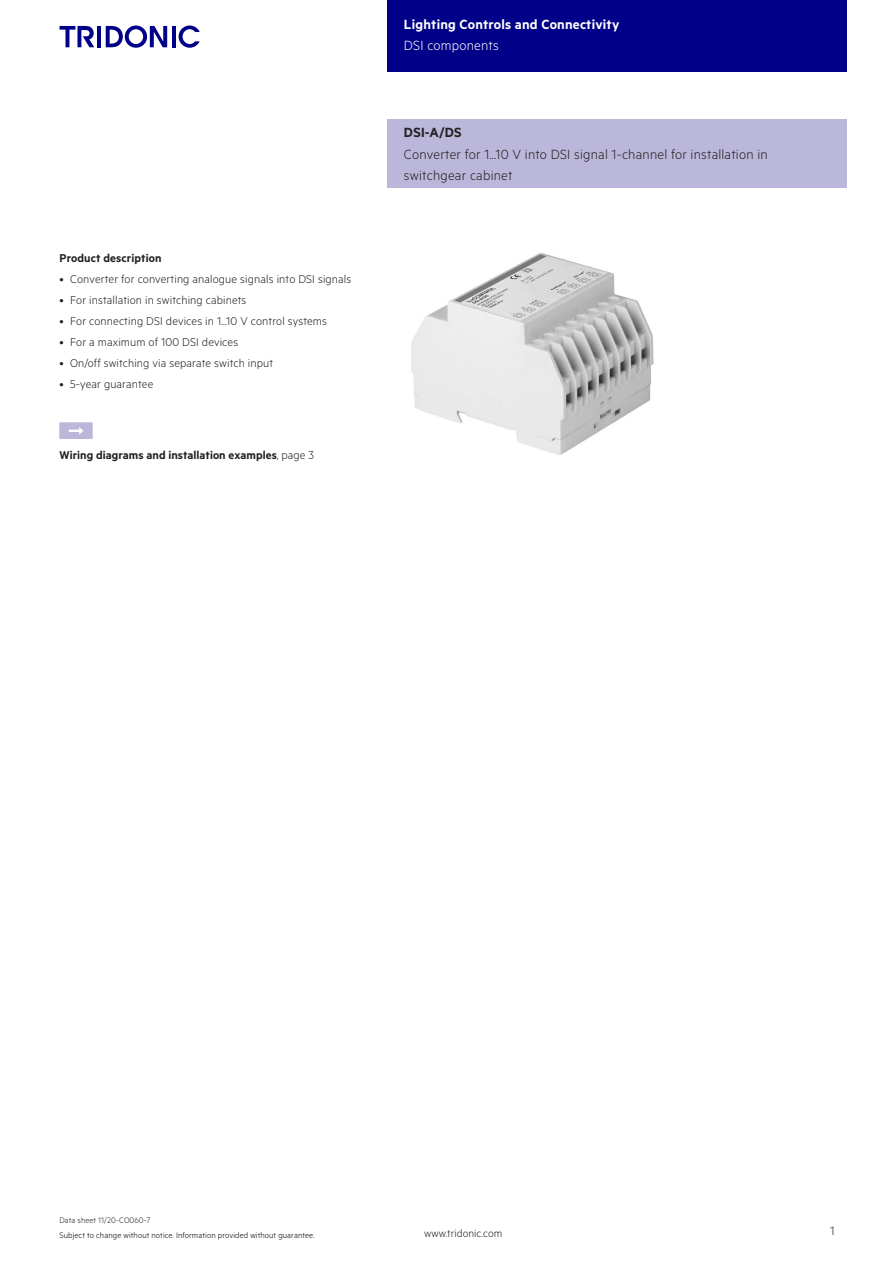
<style>
.page{position:relative;width:893px;height:1263px;background:#fff}
.page>*{position:absolute;margin:0;border:0;box-sizing:border-box;transform-origin:0 0}
.t1{font:15px/21.3px "Tridonic Metric Print Light";letter-spacing:.015em;color:#231f20}
.t2{font:15px "Tridonic Metric Print Semi";letter-spacing:.015em;color:#fff}
.t3{font:15px "Tridonic Metric Print Light";letter-spacing:.015em;color:#fff}
.t4{font:15px "Tridonic Metric Print Semi";color:#231f20}
.t5{font:13.5px "Tridonic Metric Print Light";color:#231f20}
.t6{font:12.75px "Tridonic Metric Print Light";letter-spacing:.01em;color:#231f20}
.t7{font:12.75px "Tridonic Metric Print Semi";letter-spacing:.005em;color:#231f20}
.t8{font:12px "Tridonic Metric Print Light";letter-spacing:.005em;color:#231f20}
.t9{font:9px "Tridonic Metric Print Light";letter-spacing:.01em;color:#000}
.t10{font:9px "Tridonic Metric Print Light";letter-spacing:.005em;color:#231f20}
.s1{font-family:"Tridonic Metric Print Light"}
</style>
<div class="page">
<div style="left:387px;top:0;width:459px;height:72px;background:#008"></div>
<hr style="left:97px;top:26px;width:4px;height:21px;background:#008">
<svg style="left:106px;top:26px;width:61px;height:22px"></svg>
<hr style="left:172px;top:26px;width:3px;height:21px;background:#008">
<svg style="left:179px;top:26px;width:21px;height:22px"></svg>
<svg style="left:60px;top:26px;width:34px;height:21px"></svg>
<div style="left:387px;top:119px;width:459px;height:68px;background:#bbb7da"></div>
<img style="left:411px;top:253px;width:243px;height:202px">
<p class="t7" style="left:60px;top:250px;width:104px">Product description</p>
<p class="t6" style="left:60px;top:271px;width:293px">• Converter for converting analogue signals into DSI signals</p>
<p class="t6" style="left:60px;top:292px;width:188px">• For installation in switching cabinets</p>
<p class="t6" style="left:60px;top:313px;width:269px">• For connecting DSI devices in 1...10 V control systems</p>
<p class="t6" style="left:60px;top:334px;width:180px">• For a maximum of 100 DSI devices</p>
<p class="t6" style="left:60px;top:355px;width:215px">• On/off switching via separate switch input</p>
<p class="t6" style="left:60px;top:376px;width:95px">• 5-year guarantee</p>
<p class="t7" style="left:60px;top:447px;width:256px">Wiring diagrams and installation examples<span class="s1">, page 3</span></p>
<p class="t2" style="left:404px;top:15px;width:217px">Lighting Controls and Connectivity</p>
<p class="t3" style="left:404px;top:37px;width:96px">DSI components</p>
<p class="t4" style="left:404px;top:124px;width:59px">DSI-A/DS</p>
<p class="t1" style="left:404px;top:143px;width:365px">Converter for 1...10 V into DSI signal 1-channel for installation in switchgear cabinet</p>
<p class="t10" style="left:60px;top:1215px;width:92px">Data sheet 11/20-CO060-7</p>
<p class="t9" style="left:60px;top:1229px;width:257px">Subject to change without notice. Information provided without guarantee.</p>
<p class="t8" style="left:424px;top:1227px;width:80px">www.tridonic.com</p>
<p class="t5" style="left:830px;top:1223px;width:6px">1</p>
</div>
